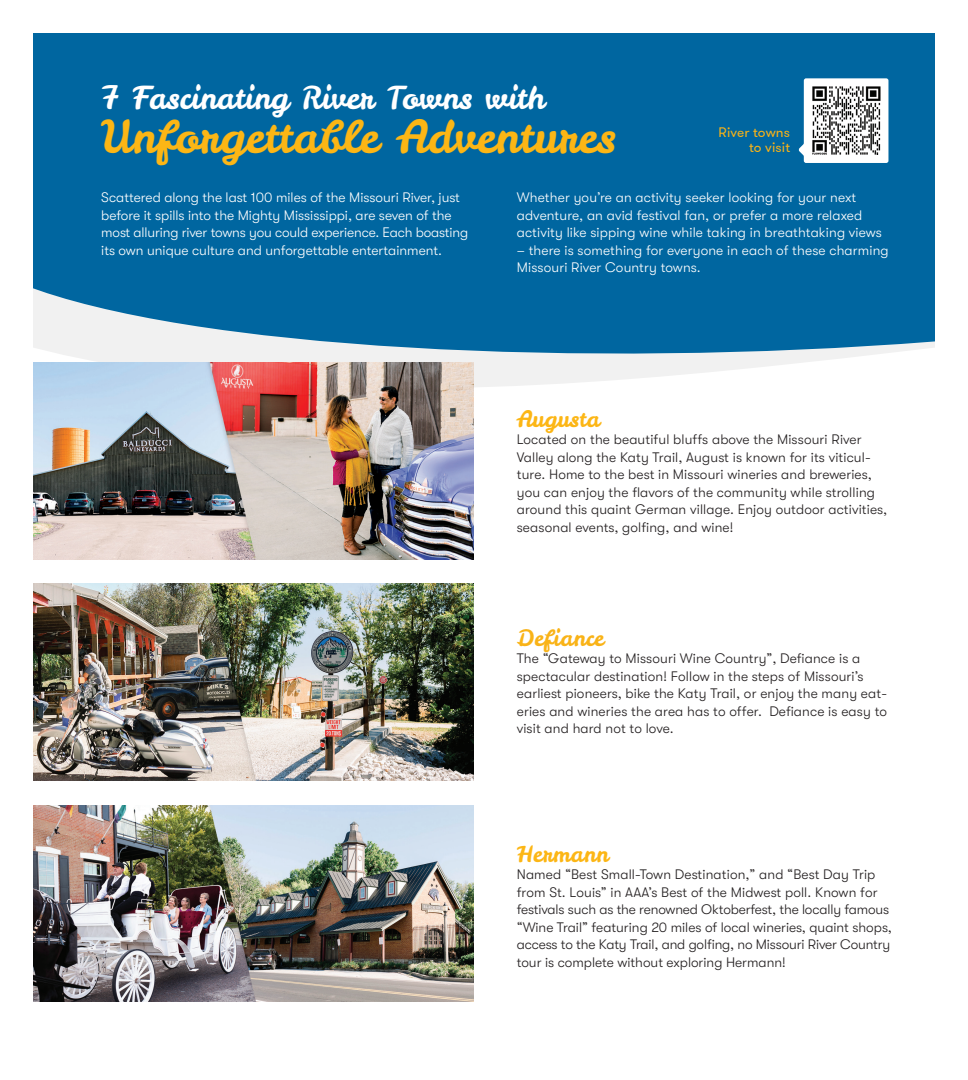
<style>
.page{position:relative;width:968px;height:1080px;background:#fff}
.page>*{position:absolute;margin:0;border:0;box-sizing:border-box;transform-origin:0 0}
.t1{font:45px "Leckerli One";color:#fcb615}
.t2{font:31.25px "Leckerli One";color:#fff}
.t3{font:22.5px "Leckerli One";letter-spacing:.01em;color:#fcb615}
.t4{font:22.5px "Leckerli One";letter-spacing:.01em;color:#f9b317}
.t5{font:300 13.75px/17.5px "GT Walsheim Pro";letter-spacing:.01em;color:#231f20}
.t6{font:300 13.75px/17.5px "GT Walsheim Pro";color:#fff}
.t7{font:13.75px/15px "GT Walsheim Pro";letter-spacing:.01em;color:#f9b317;text-align:right}
</style>
<div class="page">
<svg style="left:34px;top:34px;width:900px;height:456px;fill:#0066a0"></svg>
<img style="left:34px;top:363px;width:439px;height:196px">
<img style="left:34px;top:584px;width:439px;height:196px">
<img style="left:34px;top:805px;width:439px;height:196px">
<svg style="left:798px;top:78px;width:90px;height:85px"></svg>
<img style="left:812px;top:87px;width:68px;height:68px">
<p class="t2" style="left:101px;top:76px;width:445px">7 Fascinating River Towns with</p>
<p class="t1" style="left:101px;top:107px;width:516px">Unforgettable Adventures</p>
<p class="t6" style="left:101px;top:189px;width:368px">Scattered along the last 100 miles of the Missouri River, just before it spills into the Mighty Mississippi, are seven of the most alluring river towns you could experience. Each boasting its own unique culture and unforgettable entertainment.</p>
<p class="t6" style="left:517px;top:189px;width:366px">Whether you’re an activity seeker looking for your next adventure, an avid festival fan, or prefer a more relaxed activity like sipping wine while taking in breathtaking views</p>
<p class="t7" style="left:718px;top:125px;width:73px">River towns to visit</p>
<p class="t6" style="left:517px;top:241px;width:373px">– there is something for everyone in each of these charming<br>Missouri River Country towns.</p>
<p class="t3" style="left:517px;top:404px;width:85px">Augusta</p>
<p class="t5" style="left:517px;top:431px;width:372px">Located on the beautiful bluffs above the Missouri River Valley along the Katy Trail, August is known for its viticul&shy;ture. Home to the best in Missouri wineries and breweries, you can enjoy the flavors of the community while strolling around this quaint German village. Enjoy outdoor activities, seasonal events, golfing, and wine!</p>
<p class="t4" style="left:517px;top:622px;width:89px">Defiance</p>
<p class="t5" style="left:517px;top:650px;width:372px">The “Gateway to Missouri Wine Country”, Defiance is a spectacular destination! Follow in the steps of Missouri’s earliest pioneers, bike the Katy Trail, or enjoy the many eat&shy;eries and wineries the area has to offer. Defiance is easy to visit and hard not to love.</p>
<p class="t3" style="left:517px;top:838px;width:93px">Hermann</p>
<p class="t5" style="left:517px;top:866px;width:376px">Named “Best Small-Town Destination,” and “Best Day Trip from St. Louis” in AAA’s Best of the Midwest poll. Known for festivals such as the renowned Oktoberfest, the locally famous “Wine Trail” featuring 20 miles of local wineries, quaint shops, access to the Katy Trail, and golfing, no Missouri River Country tour is complete without exploring Hermann!</p>
</div>
